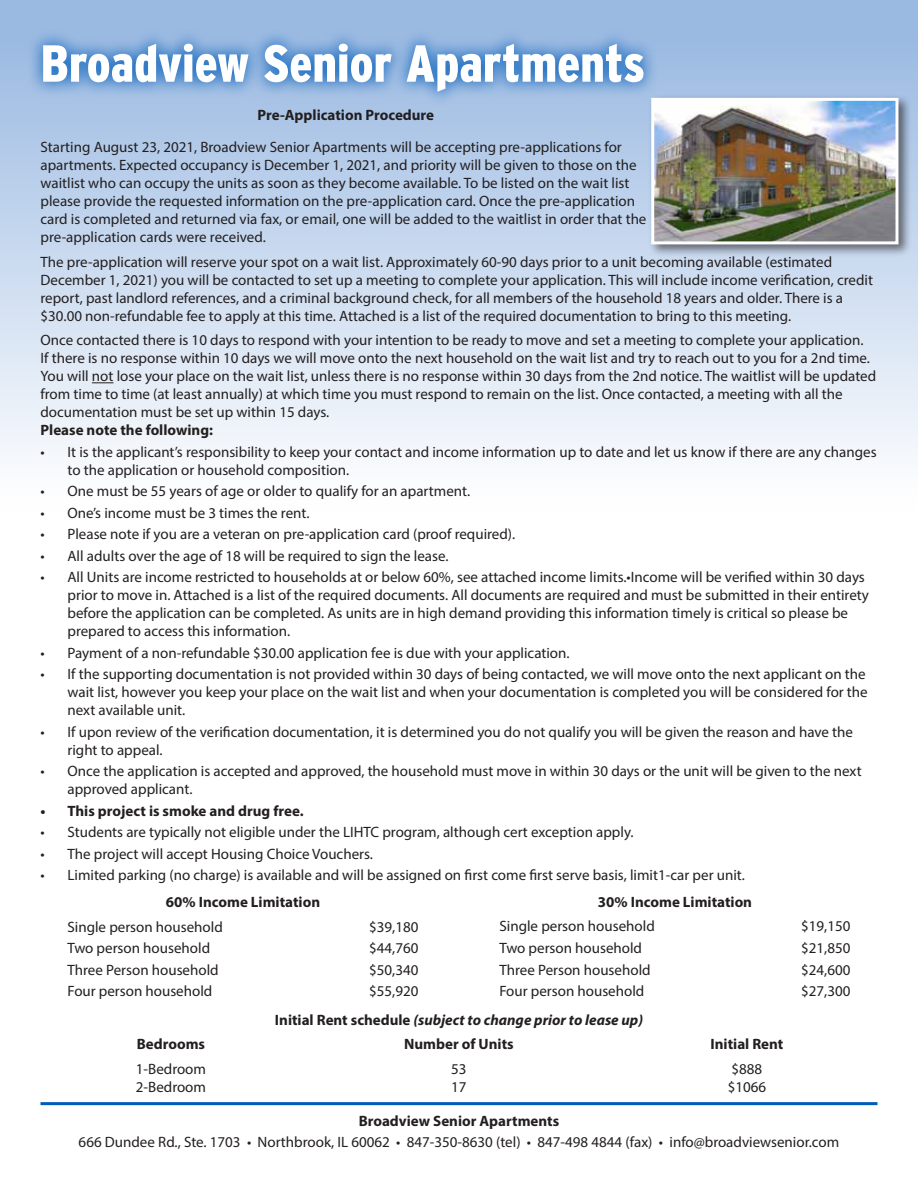
<style>
.page{position:relative;width:918px;height:1188px;background:#fff}
.page>*{position:absolute;margin:0;border:0;box-sizing:border-box;transform-origin:0 0}
.t1{font:900 condensed 52.05px "Interstate";color:#fff}
.t2{font:15px/18px "Myriad Pro";color:#231f20}
.t3{font:700 15px "Myriad Pro";color:#231f20}
.t4{font:italic 700 15px "Myriad Pro";color:#231f20}
.s1{font-style:normal}
</style>
<div class="page">
<div style="left:0;top:0;width:918px;height:512px;background:linear-gradient(to bottom,#94b5e0,#fff)"></div>
<div style="left:27px;top:28px;width:632px;height:79px;background:#005cb9;opacity:.75"></div>
<svg style="left:92px;top:382px;width:21px;height:1px"></svg>
<hr style="left:40px;top:1102px;width:838px;height:3px;background:#005cb9">
<div style="left:648px;top:94px;width:263px;height:163px;background:#231f20;opacity:.6"></div>
<img style="left:655px;top:102px;width:240px;height:138px">
<div style="left:651px;top:98px;width:248px;height:146px;border:3px solid #fff"></div>
<h1 class="t1" style="left:40px;top:35px;width:606px">Broadview Senior Apartments</h1>
<p class="t3" style="left:258px;top:105px;width:178px">Pre-Application Procedure</p>
<p class="t2" style="left:41px;top:138px;width:608px">Starting August 23, 2021, Broadview Senior Apartments will be accepting pre-applications for apartments. Expected occupancy is December 1, 2021, and priority will be given to those on the waitlist who can occupy the units as soon as they become available. To be listed on the wait list please provide the requested information on the pre-application card. Once the pre-application card is completed and returned via fax, or email, one will be added to the waitlist in order that the pre-application cards were received.</p>
<p class="t2" style="left:41px;top:252px;width:834px">The pre-application will reserve your spot on a wait list. Approximately 60-90 days prior to a unit becoming available (estimated December 1, 2021) you will be contacted to set up a meeting to complete your application. This will include income verification, credit report, past landlord references, and a criminal background check, for all members of the household 18 years and older. There is a $30.00 non-refundable fee to apply at this time. Attached is a list of the required documentation to bring to this meeting.</p>
<p class="t2" style="left:41px;top:331px;width:837px">Once contacted there is 10 days to respond with your intention to be ready to move and set a meeting to complete your application.<br>If there is no response within 10 days we will move onto the next household on the wait list and try to reach out to you for a 2nd time.<br>You will not lose your place on the wait list, unless there is no response within 30 days from the 2nd notice. The waitlist will be updated from time to time (at least annually) at which time you must respond to remain on the list. Once contacted, a meeting with all the documentation must be set up within 15 days.</p>
<p class="t3" style="left:41px;top:420px;width:174px">Please note the following:</p>
<p class="t2" style="left:68px;top:443px;width:811px;text-indent:-27px">• It is the applicant’s responsibility to keep your contact and income information up to date and let us know if there are any changes to the application or household composition.</p>
<p class="t2" style="left:41px;top:482px;width:431px">• One must be 55 years of age or older to qualify for an apartment.</p>
<p class="t2" style="left:41px;top:504px;width:270px">• One’s income must be 3 times the rent.</p>
<p class="t2" style="left:41px;top:525px;width:476px">• Please note if you are a veteran on pre-application card (proof required).</p>
<p class="t2" style="left:41px;top:547px;width:410px">• All adults over the age of 18 will be required to sign the lease.</p>
<p class="t2" style="left:68px;top:568px;width:803px;text-indent:-27px">• All Units are income restricted to households at or below 60%, see attached income limits.•Income will be verified within 30 days prior to move in. Attached is a list of the required documents. All documents are required and must be submitted in their entirety before the application can be completed. As units are in high demand providing this information timely is critical so please be prepared to access this information.</p>
<p class="t2" style="left:41px;top:644px;width:531px">• Payment of a non-refundable $30.00 application fee is due with your application.</p>
<p class="t2" style="left:68px;top:665px;width:802px;text-indent:-27px">• If the supporting documentation is not provided within 30 days of being contacted, we will move onto the next applicant on the wait list, however you keep your place on the wait list and when your documentation is completed you will be considered for the next available unit.</p>
<p class="t2" style="left:68px;top:723px;width:787px;text-indent:-27px">• If upon review of the verification documentation, it is determined you do not qualify you will be given the reason and have the right to appeal.</p>
<p class="t2" style="left:68px;top:762px;width:796px;text-indent:-27px">• Once the application is accepted and approved, the household must move in within 30 days or the unit will be given to the next approved applicant.</p>
<p class="t3" style="left:41px;top:801px;width:265px">• This project is smoke and drug free.</p>
<p class="t2" style="left:41px;top:823px;width:595px">• Students are typically not eligible under the LIHTC program, although cert exception apply.</p>
<p class="t2" style="left:41px;top:845px;width:334px">• The project will accept Housing Choice Vouchers.</p>
<p class="t2" style="left:41px;top:866px;width:706px">• Limited parking (no charge) is available and will be assigned on first come first serve basis, limit1-car per unit.</p>
<p class="t3" style="left:166px;top:892px;width:156px">60% Income Limitation</p>
<p class="t2" style="left:68px;top:917px;width:157px">Single person household</p>
<p class="t2" style="left:369px;top:917px;width:51px">$39,180</p>
<p class="t2" style="left:68px;top:939px;width:144px">Two person household</p>
<p class="t2" style="left:369px;top:939px;width:51px">$44,760</p>
<p class="t2" style="left:68px;top:960px;width:153px">Three Person household</p>
<p class="t2" style="left:369px;top:960px;width:51px">$50,340</p>
<p class="t2" style="left:68px;top:982px;width:146px">Four person household</p>
<p class="t2" style="left:369px;top:982px;width:51px">$55,920</p>
<p class="t3" style="left:598px;top:892px;width:156px">30% Income Limitation</p>
<p class="t2" style="left:499px;top:917px;width:157px">Single person household</p>
<p class="t2" style="left:801px;top:917px;width:51px">$19,150</p>
<p class="t2" style="left:499px;top:939px;width:144px">Two person household</p>
<p class="t2" style="left:801px;top:939px;width:51px">$21,850</p>
<p class="t2" style="left:499px;top:960px;width:153px">Three Person household</p>
<p class="t2" style="left:801px;top:960px;width:51px">$24,600</p>
<p class="t2" style="left:499px;top:982px;width:146px">Four person household</p>
<p class="t2" style="left:801px;top:982px;width:51px">$27,300</p>
<p class="t4" style="left:275px;top:1010px;width:370px"><span class="s1">Initial Rent schedule</span> (subject to change prior to lease up)</p>
<p class="t3" style="left:137px;top:1034px;width:70px">Bedrooms</p>
<p class="t2" style="left:136px;top:1059px;width:72px">1-Bedroom<br>2-Bedroom</p>
<p class="t3" style="left:404px;top:1034px;width:111px">Number of Units</p>
<p class="t2" style="left:451px;top:1059px;width:17px">53<br>17</p>
<p class="t3" style="left:711px;top:1034px;width:74px">Initial Rent</p>
<p class="t2" style="left:728px;top:1059px;width:40px">$888 $1066</p>
<p class="t3" style="left:359px;top:1112px;width:202px">Broadview Senior Apartments</p>
<p class="t2" style="left:79px;top:1133px;width:762px">666 Dundee Rd., Ste. 1703 • Northbrook, IL 60062 • 847-350-8630 (tel) • 847-498 4844 (fax) • info@broadviewsenior.com</p>
</div>
